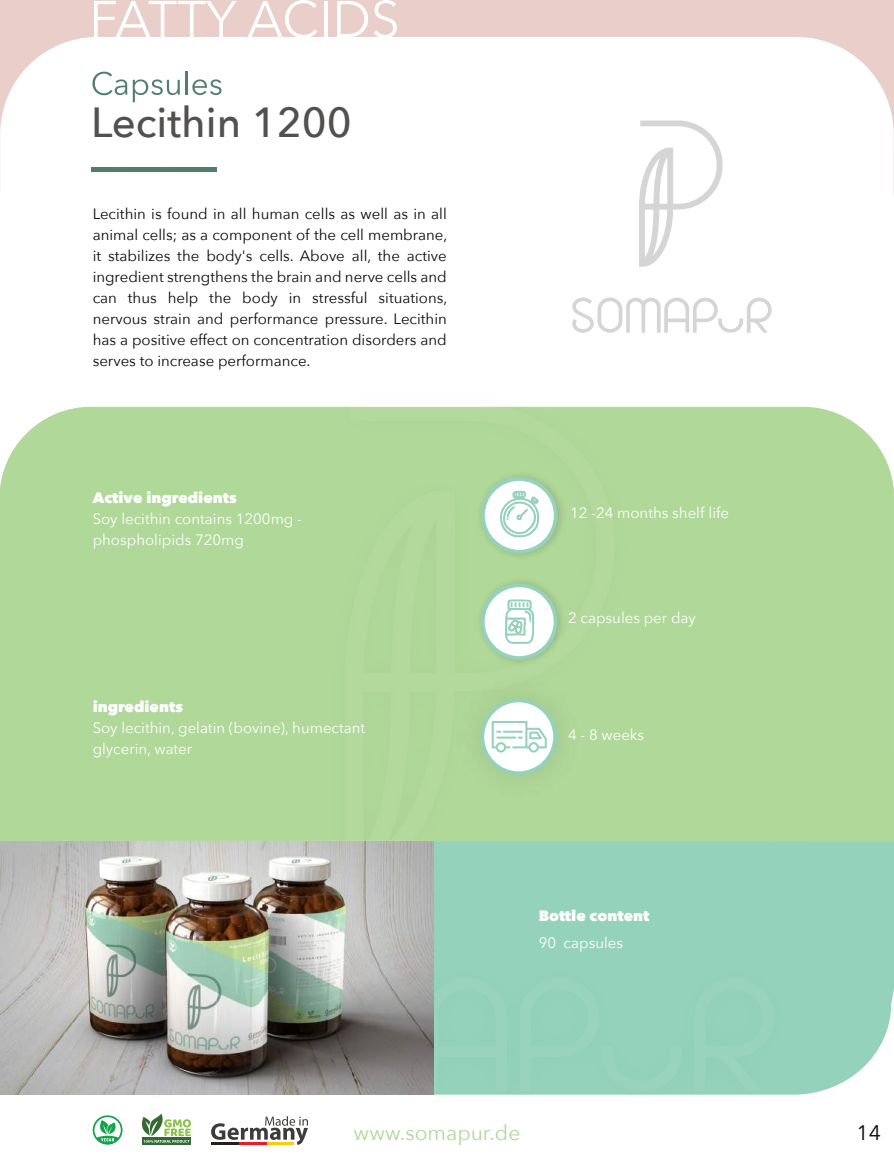
<style>
.page{position:relative;width:894px;height:1165px;background:#fff}
.page>*{position:absolute;margin:0;border:0;box-sizing:border-box;transform-origin:0 0}
.t1{font:42px "font 0000000026 f 66 a 93";color:#535050}
.t2{font:21px "font 0000000026 f 66 a 93";color:#b0d898}
.t3{font:21px "font 0000000026 f 66 a 93";color:#080a0a}
.t4{font:15px/21px "font 0000000026 f 66 a 93";color:#080a0a;text-align:justify}
.t5{font:15px/21px "font 0000000026 f 66 a 93";color:#fff}
.t6{font:15px "font 0000000026 f 66 af 5";color:#fff}
</style>
<div class="page">
<svg style="left:800px;top:842px;width:93px;height:252px;background:#9ed5c0"></svg>
<div style="left:0;top:406px;width:893px;height:436px;background:#b0d898"></div>
<img style="left:102px;top:406px;width:698px;height:689px">
<div style="left:457px;top:675px;width:122px;height:122px;background:#aed696"></div>
<svg style="left:480px;top:698px;width:76px;height:77px"></svg>
<svg style="left:491px;top:721px;width:55px;height:31px"></svg>
<svg style="left:572px;top:297px;width:199px;height:36px"></svg>
<img style="left:475px;top:576px;width:91px;height:91px">
<svg style="left:480px;top:583px;width:77px;height:77px"></svg>
<svg style="left:503px;top:599px;width:30px;height:45px"></svg>
<img style="left:475px;top:469px;width:91px;height:92px">
<svg style="left:481px;top:477px;width:76px;height:76px"></svg>
<svg style="left:498px;top:490px;width:41px;height:47px"></svg>
<svg style="left:93px;top:1115px;width:29px;height:29px"></svg>
<svg style="left:211px;top:1116px;width:97px;height:29px"></svg>
<svg style="left:142px;top:1142px;width:49px;height:2px"></svg>
<svg style="left:142px;top:1113px;width:49px;height:29px"></svg>
<svg style="left:0;top:0;width:893px;height:267px"></svg>
<svg style="left:94px;top:1px;width:142px;height:36px"></svg>
<svg style="left:247px;top:0;width:70px;height:38px"></svg>
<svg style="left:323px;top:1px;width:4px;height:36px"></svg>
<svg style="left:337px;top:0;width:59px;height:38px"></svg>
<img style="left:0;top:841px;width:433px;height:253px">
<h1 class="t1" style="left:91px;top:95px;width:262px">Lecithin 1200</h1>
<p class="t4" style="left:93px;top:203px;width:356px">Lecithin is found in all human cells as well as in all animal cells; as a component of the cell membrane, it stabilizes the body's cells. Above all, the active ingredient strengthens the brain and nerve cells and can thus help the body in stressful situations, nervous strain and performance pressure. Lecithin has a positive effect on concentration disorders and serves to increase performance.</p>
<p class="t6" style="left:93px;top:488px;width:146px">Active ingredients</p>
<p class="t5" style="left:93px;top:508px;width:211px">Soy lecithin contains 1200mg - phospholipids 720mg</p>
<p class="t6" style="left:93px;top:697px;width:92px">ingredients</p>
<p class="t5" style="left:93px;top:717px;width:274px">Soy lecithin, gelatin (bovine), humectant glycerin, water</p>
<p class="t5" style="left:570px;top:503px;width:160px">12 -24 months shelf life</p>
<p class="t5" style="left:568px;top:608px;width:129px">2 capsules per day</p>
<p class="t5" style="left:568px;top:724px;width:78px">4 - 8 weeks</p>
<p class="t6" style="left:538px;top:906px;width:112px">Bottle content</p>
<p class="t5" style="left:538px;top:932px;width:86px">90 capsules</p>
<h2 class="t2" style="left:353px;top:1119px;width:168px">www.somapur.de</h2>
<h2 class="t3" style="left:856px;top:1119px;width:26px">14</h2>
</div>
